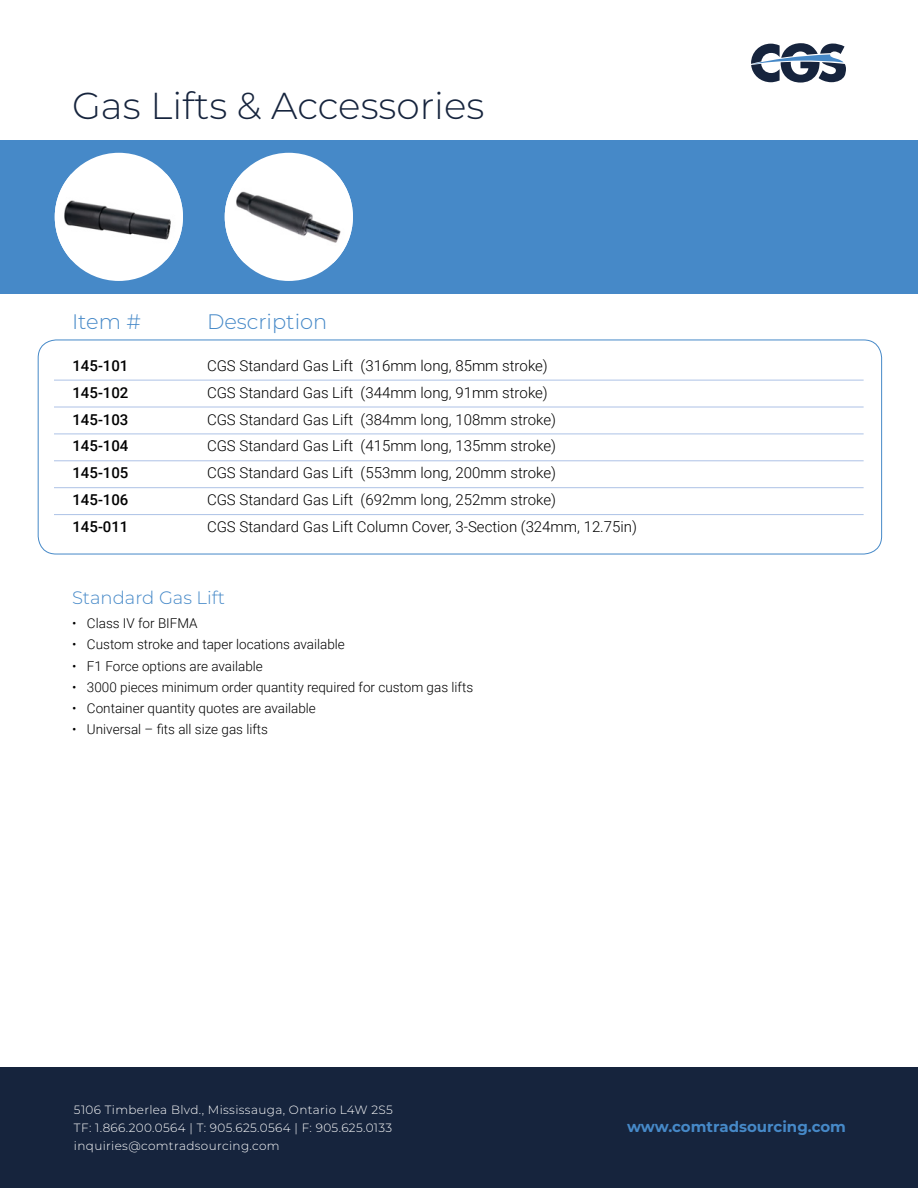
<style>
.page{position:relative;width:918px;height:1188px;background:#fff}
.page>*{position:absolute;margin:0;border:0;box-sizing:border-box;transform-origin:0 0}
.t1{font:300 37.5px "Montserrat";color:#16243d}
.t2{font:300 21px "Montserrat";color:#4689c8}
.t3{font:300 18px "Montserrat";color:#4689c8}
.t4{font:300 15px "Roboto";color:#000}
.t5{font:500 15px "Roboto";color:#000}
.t6{font:700 15px "Montserrat";color:#4689c8}
.t7{font:300 13.5px "Roboto";color:#000}
.t8{font:300 12px/17.9px "Montserrat";letter-spacing:.03em;color:#fff;text-align:justify}
</style>
<div class="page">
<div style="left:0;top:140px;width:918px;height:153px;background:#4689c8"></div>
<div style="left:0;top:1067px;width:918px;height:121px;background:#16243d"></div>
<div style="left:38px;top:340px;width:844px;height:214px;border:1px solid #4689c8;border-radius:18px"></div>
<hr style="left:54px;top:380px;width:810px;height:1px;background:#adc2e6">
<hr style="left:54px;top:407px;width:810px;height:1px;background:#adc2e6">
<hr style="left:54px;top:434px;width:810px;height:1px;background:#adc2e6">
<hr style="left:54px;top:460px;width:810px;height:1px;background:#adc2e6">
<hr style="left:54px;top:487px;width:810px;height:1px;background:#adc2e6">
<hr style="left:54px;top:514px;width:810px;height:1px;background:#adc2e6">
<svg style="left:751px;top:43px;width:95px;height:40px"></svg>
<div style="left:55px;top:153px;width:128px;height:128px;background:#fff;border-radius:50%"></div>
<img style="left:55px;top:174px;width:128px;height:86px">
<div style="left:225px;top:153px;width:128px;height:128px;background:#fff;border-radius:50%"></div>
<img style="left:225px;top:171px;width:128px;height:92px">
<h1 class="t1" style="left:72px;top:91px;width:414px">Gas Lifts &amp; Accessories</h1>
<h2 class="t2" style="left:72px;top:313px;width:70px">Item #</h2>
<h2 class="t2" style="left:207px;top:313px;width:122px">Description</h2>
<p class="t5" style="left:72px;top:357px;width:58px">145-101</p>
<p class="t4" style="left:207px;top:359px;width:342px">CGS Standard Gas Lift (316mm long, 85mm stroke)</p>
<p class="t5" style="left:72px;top:384px;width:58px">145-102</p>
<p class="t4" style="left:207px;top:386px;width:342px">CGS Standard Gas Lift (344mm long, 91mm stroke)</p>
<p class="t5" style="left:72px;top:411px;width:58px">145-103</p>
<p class="t4" style="left:207px;top:413px;width:351px">CGS Standard Gas Lift (384mm long, 108mm stroke)</p>
<p class="t5" style="left:72px;top:437px;width:58px">145-104</p>
<p class="t4" style="left:207px;top:439px;width:351px">CGS Standard Gas Lift (415mm long, 135mm stroke)</p>
<p class="t5" style="left:72px;top:464px;width:58px">145-105</p>
<p class="t4" style="left:207px;top:466px;width:351px">CGS Standard Gas Lift (553mm long, 200mm stroke)</p>
<p class="t5" style="left:72px;top:491px;width:58px">145-106</p>
<p class="t4" style="left:207px;top:493px;width:351px">CGS Standard Gas Lift (692mm long, 252mm stroke)</p>
<p class="t5" style="left:72px;top:518px;width:58px">145-011</p>
<p class="t4" style="left:207px;top:520px;width:432px">CGS Standard Gas Lift Column Cover, 3-Section (324mm, 12.75in)</p>
<p class="t3" style="left:72px;top:591px;width:154px">Standard Gas Lift</p>
<p class="t7" style="left:72px;top:618px;width:127px">• Class IV for BIFMA</p>
<p class="t7" style="left:72px;top:639px;width:274px">• Custom stroke and taper locations available</p>
<p class="t7" style="left:72px;top:660px;width:192px">• F1 Force options are available</p>
<p class="t7" style="left:72px;top:681px;width:403px">• 3000 pieces minimum order quantity required for custom gas lifts</p>
<p class="t7" style="left:72px;top:702px;width:245px">• Container quantity quotes are available</p>
<p class="t7" style="left:72px;top:719px;width:198px">• Universal – fits all size gas lifts</p>
<p class="t8" style="left:74px;top:1102px;width:320px">5106 Timberlea Blvd., Mississauga, Ontario L4W 2S5<br>TF: 1.866.200.0564 | T: 905.625.0564 | F: 905.625.0133 inquiries@comtradsourcing.com</p>
<p class="t6" style="left:627px;top:1121px;width:220px">www.comtradsourcing.com</p>
</div>
